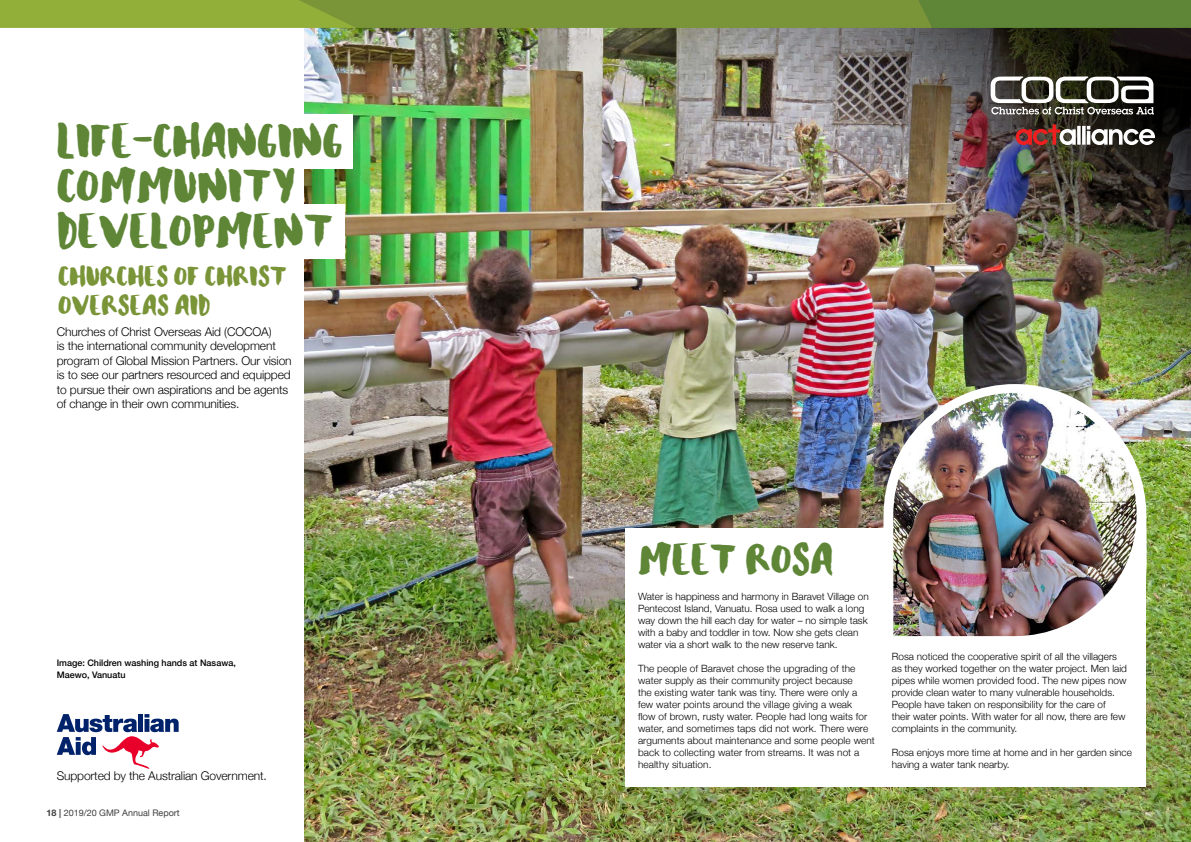
<style>
.page{position:relative;width:1191px;height:842px;background:#fff}
.page>*{position:absolute;margin:0;border:0;box-sizing:border-box;transform-origin:0 0}
.t1{font:48px/45px "Heather";color:#5e8636}
.t2{font:43.5px "Heather";color:#5e8636}
.t3{font:28px/29px "Heather";color:#7a9438}
.t4{font:300 12px/14.4px "Helvetica Neue";letter-spacing:-.01em;color:#000}
.t5{font:300 10px/12px "Helvetica Neue";color:#000}
.t6{font:500 9px/12px "Helvetica Neue";color:#000}
.t7{font:9px "Helvetica Neue";color:#414042}
.s1{font-weight:700}
</style>
<div class="page">
<img style="left:305px;top:28px;width:886px;height:814px">
<img style="left:655px;top:28px;width:536px;height:585px">
<div style="left:45px;top:114px;width:308px;height:54px;background:#fff"></div>
<div style="left:45px;top:205px;width:299px;height:54px;background:#fff"></div>
<svg style="left:0;top:0;width:1191px;height:28px;background:#7a9837"></svg>
<svg style="left:1015px;top:124px;width:140px;height:21px"></svg>
<svg style="left:57px;top:714px;width:122px;height:55px"></svg>
<svg style="left:990px;top:76px;width:164px;height:38px"></svg>
<div style="left:625px;top:528px;width:520px;height:258px;background:#fff"></div>
<img style="left:874px;top:384px;width:280px;height:264px">
<img style="left:893px;top:393px;width:243px;height:243px">
<h1 class="t1" style="left:57px;top:122px;width:287px">LIFE-CHANGING<br>COMMUNITY<br>DEVELOPMENT</h1>
<h3 class="t3" style="left:58px;top:264px;width:230px">CHURCHES OF CHRIST<br>OVERSEAS AID</h3>
<p class="t4" style="left:57px;top:324px;width:236px">Churches of Christ Overseas Aid (COCOA)<br>is the international community development program of Global Mission Partners. Our vision is to see our partners resourced and equipped to pursue their own aspirations and be agents of change in their own communities.</p>
<p class="t6" style="left:57px;top:656px;width:181px">Image: Children washing hands at Nasawa,<br>Maewo, Vanuatu</p>
<p class="t4" style="left:57px;top:768px;width:212px">Supported by the Australian Government.</p>
<p class="t7" style="left:47px;top:806px;width:135px"><span class="s1">18 |</span> 2019/20 GMP Annual Report</p>
<h2 class="t2" style="left:638px;top:535px;width:197px">MEET ROSA</h2>
<p class="t5" style="left:638px;top:590px;width:232px">Water is happiness and harmony in Baravet Village on Pentecost Island, Vanuatu. Rosa used to walk a long way down the hill each day for water – no simple task with a baby and toddler in tow. Now she gets clean water via a short walk to the new reserve tank.</p>
<p class="t5" style="left:638px;top:662px;width:238px">The people of Baravet chose the upgrading of the water supply as their community project because<br>the existing water tank was tiny. There were only a few water points around the village giving a weak<br>flow of brown, rusty water. People had long waits for water, and sometimes taps did not work. There were arguments about maintenance and some people went back to collecting water from streams. It was not a healthy situation.</p>
<p class="t5" style="left:891px;top:650px;width:237px">Rosa noticed the cooperative spirit of all the villagers as they worked together on the water project. Men laid pipes while women provided food. The new pipes now provide clean water to many vulnerable households.<br>People have taken on responsibility for the care of<br>their water points. With water for all now, there are few complaints in the community.</p>
<p class="t5" style="left:891px;top:746px;width:242px">Rosa enjoys more time at home and in her garden since having a water tank nearby.</p>
</div>
